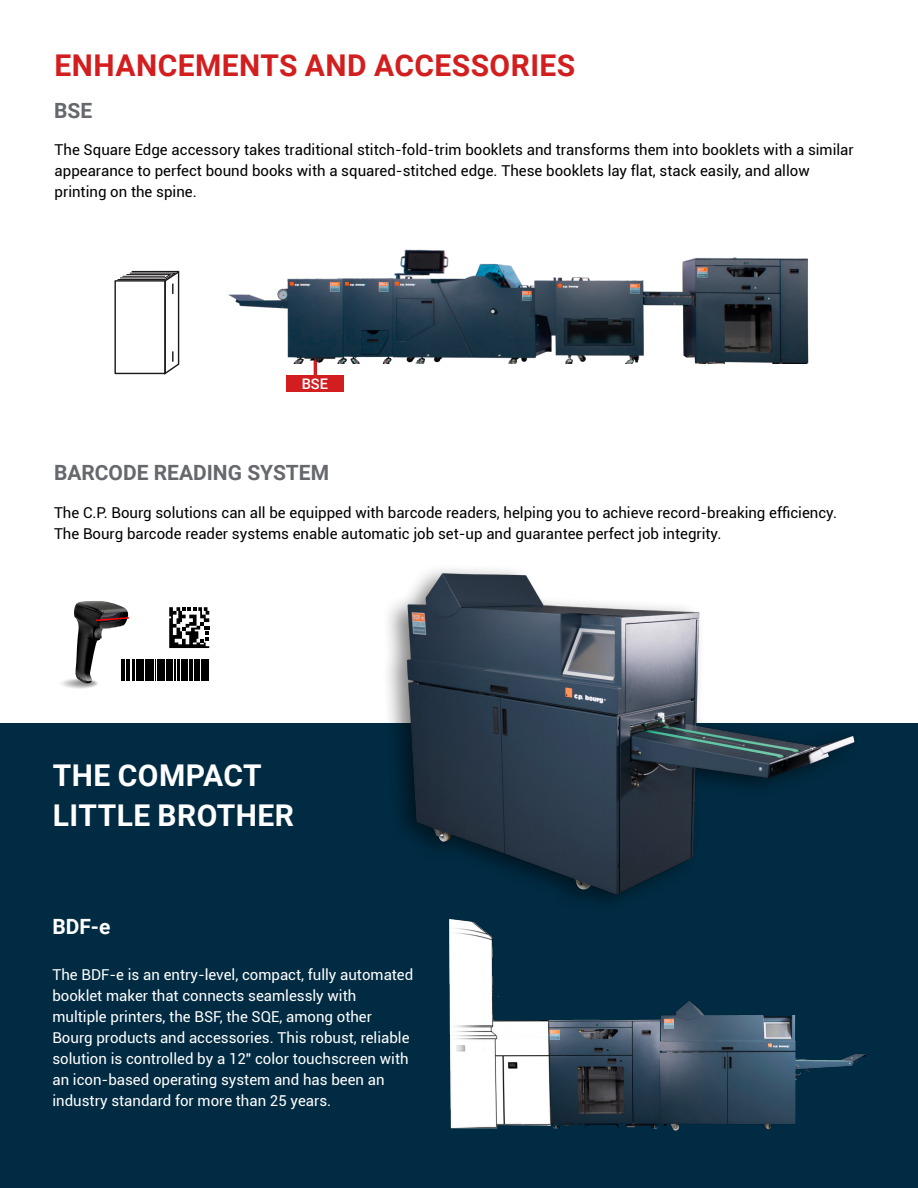
<style>
.page{position:relative;width:918px;height:1188px;background:#fff}
.page>*{position:absolute;margin:0;border:0;box-sizing:border-box;transform-origin:0 0}
._1st_Header{font:700 30px "Roboto";letter-spacing:.015em;color:#d31e1f}
._1st_Header-2{font:700 30px/40.5px "Roboto";letter-spacing:.015em;color:#fff}
._2nd_Header{font:700 21px "Roboto";color:#65686d}
._2nd_Header-2{font:700 21px "Roboto";color:#fff}
.Body_Copy{font:15px/21px "Roboto";color:#000001}
.Body_Copy-2{font:15px/21px "Roboto";color:#fff}
.t1{font:500 14.7px "Roboto";color:#fff}
</style>
<div class="page">
<hr style="left:314px;top:350px;width:3px;height:34px;background:#d31e1f">
<div style="left:286px;top:375px;width:58px;height:17px;background:#d31e1f"></div>
<img style="left:228px;top:249px;width:581px;height:114px">
<div style="left:114px;top:280px;width:52px;height:94px;border:1px solid #1f191a"></div>
<svg style="left:117px;top:271px;width:62px;height:104px"></svg>
<hr style="left:123px;top:276px;width:42px;height:1px;background:#1f191a">
<div style="left:0;top:723px;width:918px;height:465px;background:#002b42"></div>
<img style="left:449px;top:919px;width:418px;height:212px">
<img style="left:388px;top:569px;width:467px;height:332px">
<div style="left:56px;top:678px;width:44px;height:12px;background:#f8f8f8;border-radius:50%"></div>
<div style="left:61px;top:678px;width:37px;height:11px;background:#f2f2f2;border-radius:50%"></div>
<div style="left:62px;top:679px;width:36px;height:9px;background:#ebebeb;border-radius:50%"></div>
<div style="left:64px;top:679px;width:33px;height:9px;background:#e4e4e4;border-radius:50%"></div>
<div style="left:65px;top:679px;width:32px;height:9px;background:#dadbdb;border-radius:50%"></div>
<div style="left:67px;top:679px;width:29px;height:8px;background:#d0d1d1;border-radius:50%"></div>
<div style="left:68px;top:680px;width:28px;height:7px;background:#c2c3c2;border-radius:50%"></div>
<div style="left:70px;top:680px;width:25px;height:6px;background:#bbbcbc;border-radius:50%"></div>
<div style="left:71px;top:680px;width:24px;height:6px;background:#b5b6b5;border-radius:50%"></div>
<div style="left:73px;top:680px;width:21px;height:6px;background:#afafaf;border-radius:50%"></div>
<hr style="left:74px;top:681px;width:20px;height:4px;background:#a8a8a8;border-radius:50%">
<hr style="left:76px;top:681px;width:17px;height:4px;background:#a2a2a2;border-radius:50%">
<hr style="left:77px;top:681px;width:16px;height:4px;background:#9b9b9b;border-radius:50%">
<svg style="left:74px;top:601px;width:135px;height:83px"></svg>
<hr style="left:123px;top:660px;width:2px;height:21px;background:#000">
<h1 class="_1st_Header" style="left:55px;top:44px;width:522px">ENHANCEMENTS AND ACCESSORIES</h1>
<h2 class="_2nd_Header" style="left:54px;top:96px;width:40px">BSE</h2>
<p class="Body_Copy" style="left:55px;top:139px;width:801px">The Square Edge accessory takes traditional stitch-fold-trim booklets and transforms them into booklets with a similar appearance to perfect bound books with a squared-stitched edge. These booklets lay flat, stack easily, and allow printing on the spine.</p>
<p class="t1" style="left:302px;top:373px;width:28px">BSE</p>
<h2 class="_2nd_Header" style="left:54px;top:457px;width:277px">BARCODE READING SYSTEM</h2>
<p class="Body_Copy" style="left:54px;top:502px;width:785px">The C.P. Bourg solutions can all be equipped with barcode readers, helping you to achieve record-breaking efficiency.<br>The Bourg barcode reader systems enable automatic job set-up and guarantee perfect job integrity.</p>
<h1 class="_1st_Header-2" style="left:53px;top:754px;width:242px">THE COMPACT<br>LITTLE BROTHER</h1>
<h2 class="_2nd_Header-2" style="left:52px;top:912px;width:60px">BDF-e</h2>
<p class="Body_Copy-2" style="left:52px;top:964px;width:362px">The BDF-e is an entry-level, compact, fully automated booklet maker that connects seamlessly with multiple printers, the BSF, the SQE, among other Bourg products and accessories. This robust, reliable solution is controlled by a 12″ color touchscreen with an icon-based operating system and has been an industry standard for more than 25 years.</p>
</div>
